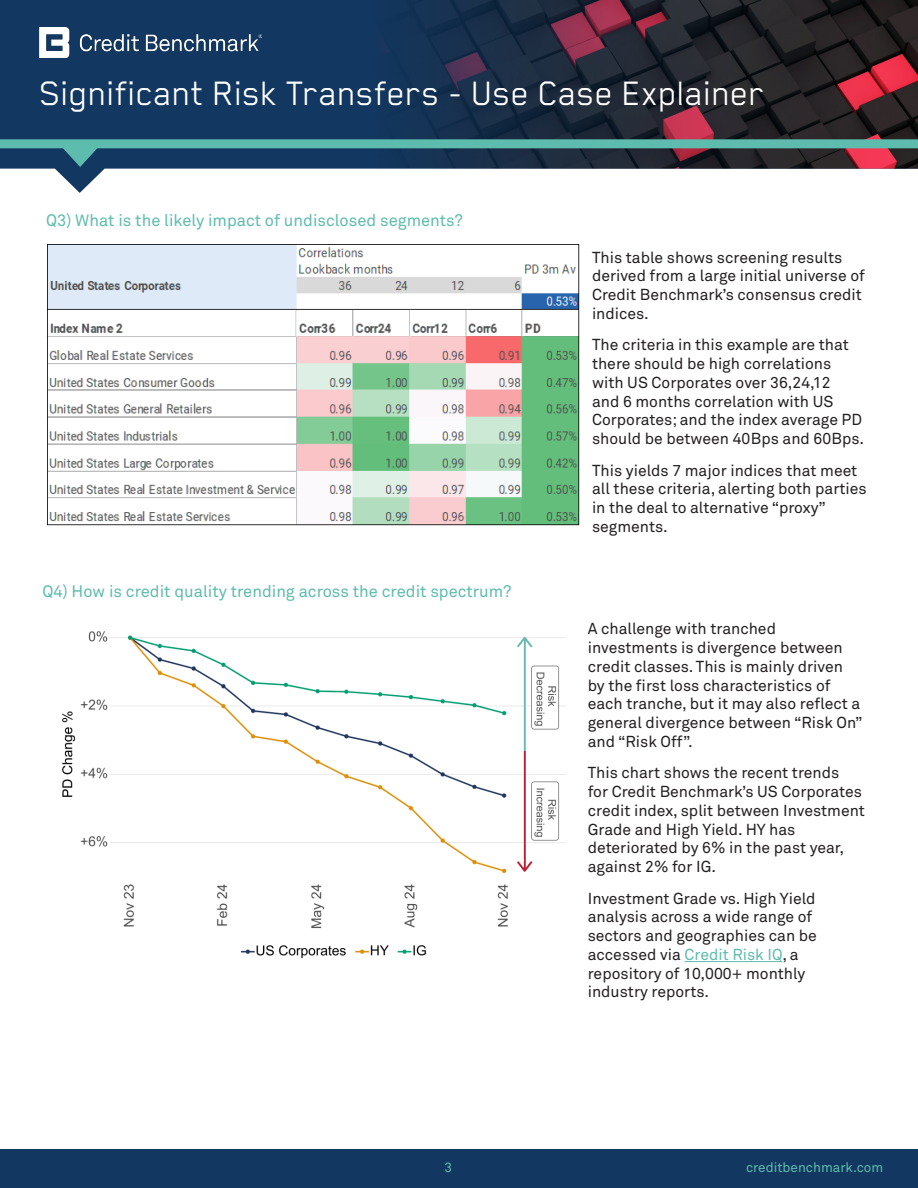
<style>
.page{position:relative;width:918px;height:1188px;background:#fff}
.page>*{position:absolute;margin:0;border:0;box-sizing:border-box;transform-origin:0 0}
.Body_Copy{font:39px "Blender Pro";color:#fff}
.Body_numbers{font:16.5px "Akkurat Pro";color:#5dbcad}
.t1{font:15.75px/18.8px "Akkurat Pro";color:#231f20}
.t2{font:13.5px "Akkurat Pro";color:#5dbcad}
.s1{color:#5dbcad}
</style>
<div class="page">
<img style="left:48px;top:244px;width:531px;height:281px">
<img style="left:62px;top:631px;width:504px;height:328px">
<hr style="left:684px;top:961px;width:98px;height:1px;background:#5dbcad">
<div style="left:0;top:1150px;width:918px;height:38px;background:#123760"></div>
<svg style="left:0;top:0;width:348px;height:193px;background:#335376"></svg>
<img style="left:348px;top:0;width:570px;height:169px">
<div style="left:0;top:139px;width:918px;height:9px;background:#5dbcad"></div>
<svg style="left:62px;top:148px;width:37px;height:19px"></svg>
<img style="left:40px;top:28px;width:221px;height:30px">
<p class="Body_Copy" style="left:40px;top:72px;width:727px">Significant Risk Transfers - Use Case Explainer</p>
<p class="Body_numbers" style="left:46px;top:210px;width:418px">Q3) What is the likely impact of undisclosed segments?</p>
<p class="Body_numbers" style="left:43px;top:582px;width:470px">Q4) How is credit quality trending across the credit spectrum?</p>
<p class="t1" style="left:592px;top:248px;width:274px">This table shows screening results derived from a large initial universe of<br>Credit Benchmark’s consensus credit indices.</p>
<p class="t1" style="left:592px;top:336px;width:274px">The criteria in this example are that there should be high correlations with US Corporates over 36,24,12<br>and 6 months correlation with US Corporates; and the index average PD should be between 40Bps and 60Bps.</p>
<p class="t1" style="left:592px;top:461px;width:276px">This yields 7 major indices that meet all these criteria, alerting both parties in the deal to alternative “proxy” segments.</p>
<p class="t1" style="left:588px;top:620px;width:276px">A challenge with tranched investments is divergence between credit classes. This is mainly driven by the first loss characteristics of each tranche, but it may also reflect a general divergence between “Risk On” and “Risk Off”.</p>
<p class="t1" style="left:588px;top:764px;width:279px">This chart shows the recent trends<br>for Credit Benchmark’s US Corporates credit index, split between Investment<br>Grade and High Yield. HY has deteriorated by 6% in the past year, against 2% for IG.</p>
<p class="t1" style="left:588px;top:889px;width:231px">Investment Grade vs. High Yield analysis across a wide range of sectors and geographies can be accessed via <span class="s1">Credit Risk IQ</span>, a repository of 10,000+ monthly industry reports.</p>
<p class="t2" style="left:444px;top:1159px;width:9px">3</p>
<p class="t2" style="left:746px;top:1159px;width:139px">creditbenchmark.com</p>
</div>
